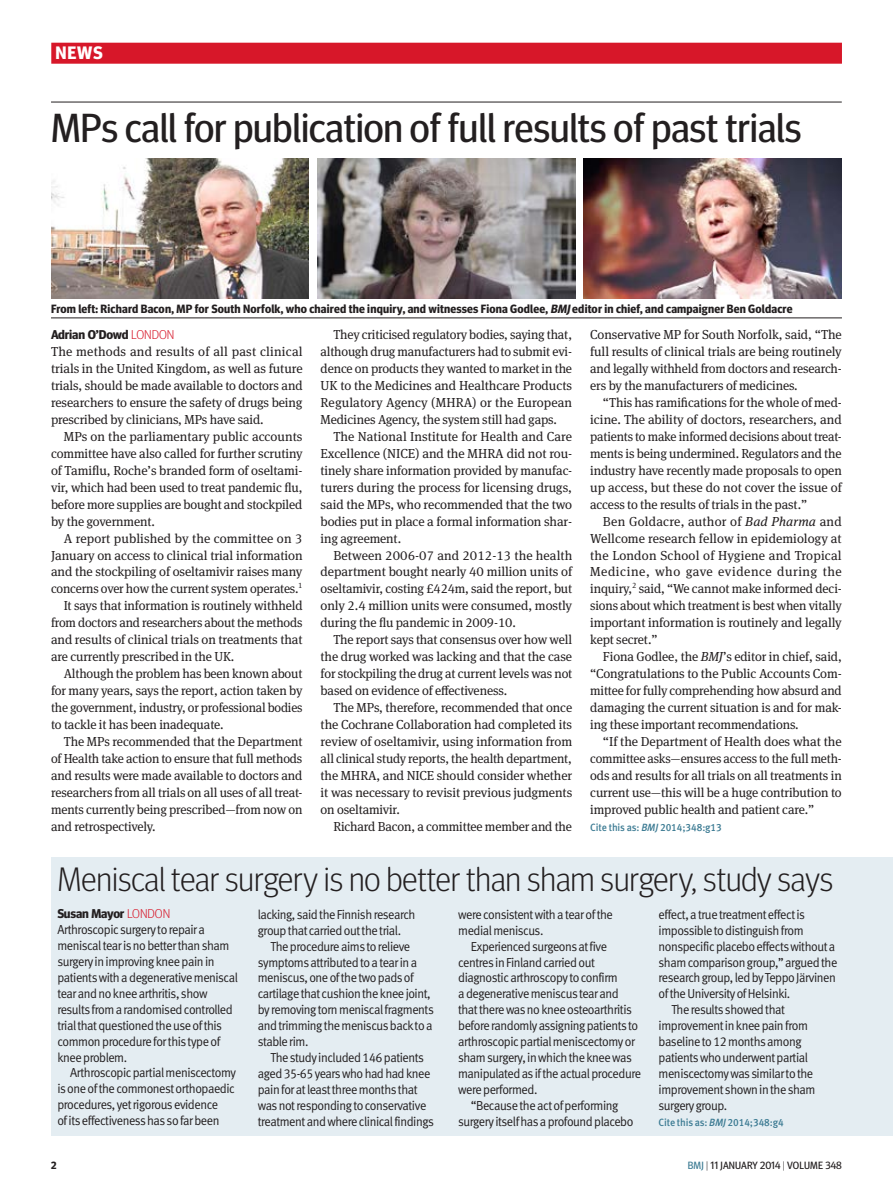
<style>
.page{position:relative;width:893px;height:1191px;background:#fff}
.page>*{position:absolute;margin:0;border:0;box-sizing:border-box;transform-origin:0 0}
.Heading_27pt{font:40.5px "Meta Headline OT";color:#231f20}
.Heading_23pt{font:300 33.75px "Meta Headline OT";color:#231f20}
.t1{font:700 18px "Meta Headline OT";color:#fff}
.body_indent{font:13.05px/17px "Meta Serif Pro";letter-spacing:-.01em;color:#231f20;text-align:justify}
.box_text_indent{font:13.05px/15.9px "Meta Normal LF";letter-spacing:-.035em;color:#231f20;scale:.95 1}
.box_text{font:13.05px/15.9px "Meta Normal LF";letter-spacing:-.035em;color:#231f20;scale:.95 1}
.body{font:13.05px/17px "Meta Serif Pro";letter-spacing:-.01em;color:#231f20;text-align:justify}
.byline_author{font:700 12.75px "Meta Headline OT";letter-spacing:-.01em;color:#231f20}
.t2{font:700 12px "Meta Headline OT";letter-spacing:.015em;color:#231f20}
.t3{font:10.5px "Meta Headline OT";letter-spacing:.01em;color:#231f20}
.body_indent-2{font:500 10.5px "Meta Pro";letter-spacing:-.01em;color:#3c7b93;scale:.95 1}
.box_text_indent-2{font:500 10.5px "Meta Pro";letter-spacing:-.01em;color:#3c7b93;scale:.95 1}
.t4{font:700 10.5px "Meta Headline OT";color:#231f20}
.s1{font-style:italic}
.s2{font-weight:300;color:#d71729}
.s3{color:#3c7b93}
.s4{font-weight:300}
</style>
<div class="page">
<div style="left:51px;top:43px;width:791px;height:21px;background:#d71729"></div>
<hr style="left:51px;top:102px;width:791px;height:1px;background:#231f20">
<img style="left:51px;top:158px;width:258px;height:140px">
<img style="left:317px;top:158px;width:258px;height:140px">
<img style="left:584px;top:158px;width:258px;height:140px">
<div style="left:51px;top:856px;width:842px;height:279px;background:#e4edf2"></div>
<hr style="left:51px;top:318px;width:791px;height:1px;background:#231f20">
<h3 class="t1" style="left:56px;top:42px;width:48px">NEWS</h3>
<p class="Heading_27pt" style="left:51px;top:103px;width:752px">MPs call for publication of full results of past trials</p>
<p class="t2" style="left:51px;top:302px;width:743px">From left: Richard Bacon, MP for South Norfolk, who chaired the inquiry, and witnesses Fiona Godlee, <span class="s1">BMJ</span> editor in chief, and campaigner Ben Goldacre</p>
<p class="byline_author" style="left:51px;top:327px;width:125px">Adrian O’Dowd <span class="s2">LONDON</span></p>
<p class="body" style="left:51px;top:342px;width:253px">The methods and results of all past clinical trials in the United Kingdom, as well as future trials, should be made available to doctors and researchers to ensure the safety of drugs being prescribed by clinicians, MPs have said.</p>
<p class="body_indent" style="left:51px;top:427px;width:253px;text-indent:13px">MPs on the parliamentary public accounts committee have also called for further scrutiny of Tamiflu, Roche’s branded form of oseltami&shy;vir, which had been used to treat pandemic flu, before more supplies are bought and stockpiled by the government.</p>
<p class="body_indent" style="left:51px;top:529px;width:253px;text-indent:13px">A report published by the committee on 3<br>January on access to clinical trial information and the stockpiling of oseltamivir raises many concerns over how the current system operates.<sup>1</sup></p>
<p class="body_indent" style="left:51px;top:596px;width:253px;text-indent:13px">It says that information is routinely withheld from doctors and researchers about the methods and results of clinical trials on treatments that are currently prescribed in the UK.</p>
<p class="body_indent" style="left:51px;top:664px;width:253px;text-indent:13px">Although the problem has been known about for many years, says the report, action taken by the government, industry, or professional bodies to tackle it has been inadequate.</p>
<p class="body_indent" style="left:51px;top:732px;width:253px;text-indent:13px">The MPs recommended that the Department of Health take action to ensure that full methods and results were made available to doctors and researchers from all trials on all uses of all treat&shy;ments currently being prescribed—from now on and retrospectively.</p>
<p class="body_indent" style="left:321px;top:325px;width:253px;text-indent:13px">They criticised regulatory bodies, saying that, although drug manufacturers had to submit evi&shy;dence on products they wanted to market in the UK to the Medicines and Healthcare Products Regulatory Agency (MHRA) or the European Medicines Agency, the system still had gaps.</p>
<p class="body_indent" style="left:321px;top:427px;width:253px;text-indent:13px">The National Institute for Health and Care Excellence (NICE) and the MHRA did not rou&shy;tinely share information provided by manufac&shy;turers during the process for licensing drugs, said the MPs, who recommended that the two bodies put in place a formal information shar&shy;ing agreement.</p>
<p class="body_indent" style="left:321px;top:546px;width:253px;text-indent:13px">Between 2006-07 and 2012-13 the health department bought nearly 40 million units of oseltamivir, costing £424m, said the report, but only 2.4 million units were consumed, mostly during the flu pandemic in 2009-10.</p>
<p class="body_indent" style="left:321px;top:630px;width:253px;text-indent:13px">The report says that consensus over how well the drug worked was lacking and that the case for stockpiling the drug at current levels was not based on evidence of effectiveness.</p>
<p class="body_indent" style="left:321px;top:698px;width:253px;text-indent:13px">The MPs, therefore, recommended that once the Cochrane Collaboration had completed its review of oseltamivir, using information from all clinical study reports, the health department, the MHRA, and NICE should consider whether it was necessary to revisit previous judgments on oseltamivir.</p>
<p class="body_indent" style="left:333px;top:817px;width:240px">Richard Bacon, a committee member and the</p>
<p class="body_indent" style="left:590px;top:325px;width:253px">Conservative MP for South Norfolk, said, “The full results of clinical trials are being routinely and legally withheld from doctors and research&shy;ers by the manufacturers of medicines.</p>
<p class="body_indent" style="left:590px;top:393px;width:253px;text-indent:13px">“This has ramifications for the whole of med&shy;icine. The ability of doctors, researchers, and patients to make informed decisions about treat&shy;ments is being undermined. Regulators and the industry have recently made proposals to open up access, but these do not cover the issue of access to the results of trials in the past.”</p>
<p class="body_indent" style="left:590px;top:512px;width:253px;text-indent:13px">Ben Goldacre, author of <span class="s1">Bad Pharma</span> and Wellcome research fellow in epidemiology at the London School of Hygiene and Tropical Medicine, who gave evidence during the inquiry,<sup>2</sup> said, “We cannot make informed deci&shy;sions about which treatment is best when vitally important information is routinely and legally kept secret.”</p>
<p class="body_indent" style="left:590px;top:647px;width:253px;text-indent:13px">Fiona Godlee, the <span class="s1">BMJ</span>’s editor in chief, said, “Congratulations to the Public Accounts Com&shy;mittee for fully comprehending how absurd and damaging the current situation is and for mak&shy;ing these important recommendations.</p>
<p class="body_indent" style="left:590px;top:732px;width:253px;text-indent:13px">“If the Department of Health does what the committee asks—ensures access to the full meth&shy;ods and results for all trials on all treatments in current use—this will be a huge contribution to improved public health and patient care.”</p>
<p class="body_indent-2" style="left:590px;top:818px;width:140px">Cite this as: <span class="s1">BMJ</span> 2014;348:g13</p>
<p class="Heading_23pt" style="left:57px;top:859px;width:777px">Meniscal tear surgery is no better than sham surgery, study says</p>
<p class="byline_author" style="left:57px;top:906px;width:114px">Susan Mayor <span class="s2">LONDON</span></p>
<p class="box_text" style="left:57px;top:921px;width:192px">Arthroscopic surgery to repair a meniscal tear is no better than sham surgery in improving knee pain in patients with a degenerative meniscal tear and no knee arthritis, show results from a randomised controlled trial that questioned the use of this common procedure for this type of knee problem.</p>
<p class="box_text_indent" style="left:57px;top:1064px;width:190px;text-indent:13px">Arthroscopic partial meniscectomy is one of the commonest orthopaedic procedures, yet rigorous evidence<br>of its effectiveness has so far been</p>
<p class="box_text_indent" style="left:258px;top:906px;width:167px">lacking, said the Finnish research group that carried out the trial.</p>
<p class="box_text_indent" style="left:258px;top:938px;width:187px;text-indent:13px">The procedure aims to relieve symptoms attributed to a tear in a meniscus, one of the two pads of cartilage that cushion the knee joint, by removing torn meniscal fragments and trimming the meniscus back to a stable rim.</p>
<p class="box_text_indent" style="left:258px;top:1049px;width:187px;text-indent:13px">The study included 146 patients aged 35-65 years who had had knee pain for at least three months that was not responding to conservative treatment and where clinical findings</p>
<p class="box_text_indent" style="left:458px;top:906px;width:164px">were consistent with a tear of the medial meniscus.</p>
<p class="box_text_indent" style="left:458px;top:938px;width:194px;text-indent:13px">Experienced surgeons at five centres in Finland carried out diagnostic arthroscopy to confirm<br>a degenerative meniscus tear and that there was no knee osteoarthritis before randomly assigning patients to arthroscopic partial meniscectomy or sham surgery, in which the knee was manipulated as if the actual procedure were performed.</p>
<p class="box_text_indent" style="left:458px;top:1097px;width:186px;text-align:center">“Because the act of performing surgery itself has a profound placebo</p>
<p class="box_text_indent" style="left:659px;top:906px;width:190px">effect, a true treatment effect is impossible to distinguish from nonspecific placebo effects without a sham comparison group,” argued the research group, led by Teppo Järvinen of the University of Helsinki.</p>
<p class="box_text_indent" style="left:659px;top:1001px;width:167px;text-indent:13px">The results showed that improvement in knee pain from baseline to 12 months among patients who underwent partial meniscectomy was similar to the improvement shown in the sham surgery group.</p>
<p class="box_text_indent-2" style="left:659px;top:1113px;width:133px">Cite this as: <span class="s1">BMJ</span> 2014;348:g4</p>
<p class="t4" style="left:51px;top:1159px;width:7px">2</p>
<p class="t3" style="left:688px;top:1159px;width:156px"><span class="s3">BMJ</span> <span class="s4">|</span> 11 JANUARY 2014 <span class="s4">|</span> VOLUME 348</p>
</div>
